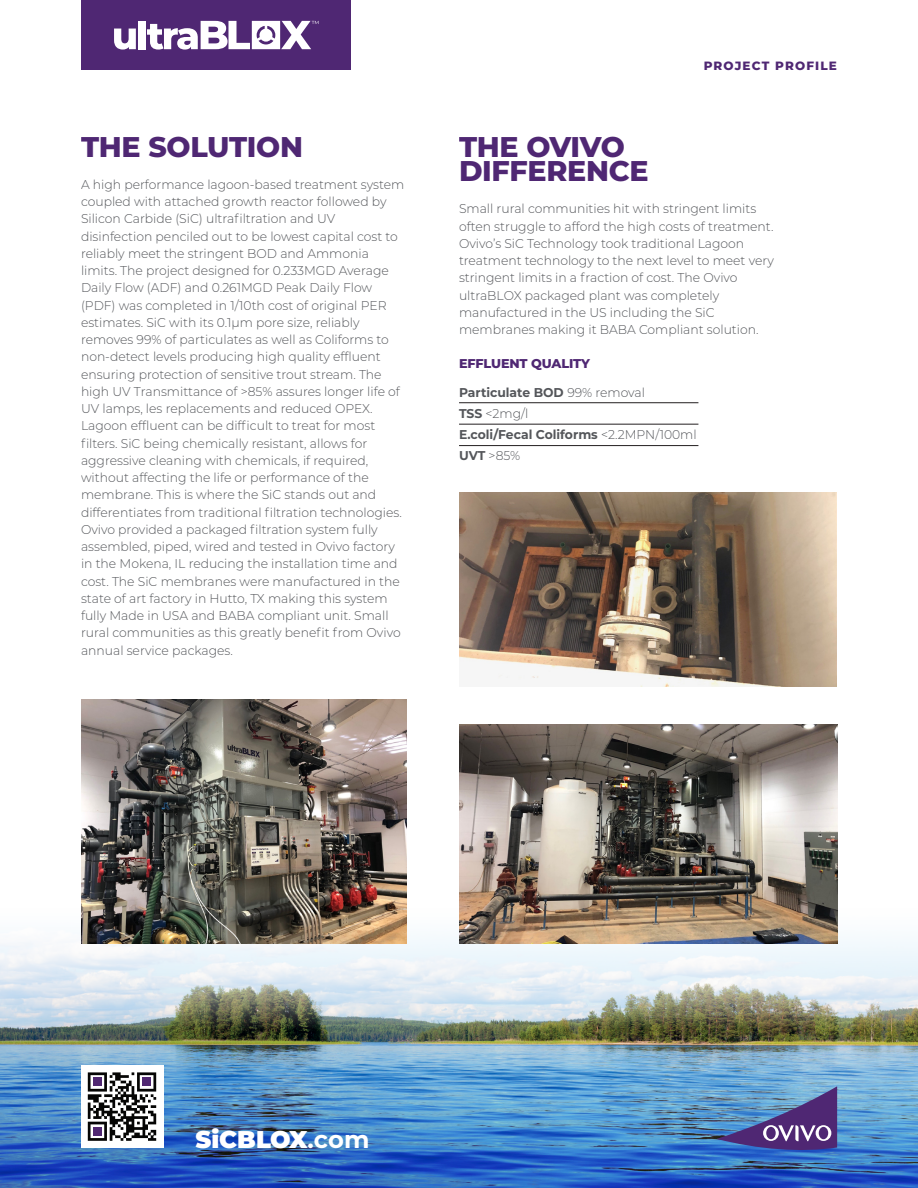
<style>
.page{position:relative;width:918px;height:1188px;background:#fff}
.page>*{position:absolute;margin:0;border:0;box-sizing:border-box;transform-origin:0 0}
.t1{font:800 28.5px/24.6px "Montserrat";letter-spacing:-.01em;color:#4f2773}
.t2{font:900 24.15px "Montserrat";color:#fff}
.t3{font:300 12.75px/17.2px "Montserrat";color:#54565a}
.t4{font:700 12.75px/21px "Montserrat";color:#54565a}
.t5{font:800 12.75px "Montserrat";letter-spacing:-.01em;color:#4f2773}
.t6{font:800 12px "Montserrat";letter-spacing:.095em;color:#4f2773}
.s1{font-weight:300}
.s2{font-weight:700}
</style>
<div class="page">
<svg style="left:0;top:1125px;width:918px;height:63px;background:#2f67bf"></svg>
<img style="left:0;top:819px;width:918px;height:306px">
<svg style="left:717px;top:1086px;width:120px;height:67px;background:#5d6ba7"></svg>
<div style="left:81px;top:1066px;width:82px;height:82px;background:#fff"></div>
<svg style="left:88px;top:1072px;width:68px;height:69px"></svg>
<div style="left:81px;top:0;width:270px;height:70px;background:#4f2773"></div>
<svg style="left:114px;top:29px;width:22px;height:21px"></svg>
<div style="left:138px;top:21px;width:7px;height:28px;background:#fff"></div>
<svg style="left:147px;top:21px;width:172px;height:29px"></svg>
<img style="left:81px;top:699px;width:325px;height:244px">
<img style="left:459px;top:493px;width:378px;height:193px">
<img style="left:459px;top:725px;width:378px;height:218px">
<hr style="left:459px;top:402px;width:239px;height:1px;background:#231f20">
<hr style="left:459px;top:424px;width:239px;height:1px;background:#231f20">
<hr style="left:459px;top:445px;width:239px;height:1px;background:#231f20">
<h1 class="t1" style="left:81px;top:133px;width:224px">THE SOLUTION</h1>
<p class="t3" style="left:81px;top:175px;width:325px">A high performance lagoon-based treatment system coupled with attached growth reactor followed by Silicon Carbide (SiC) ultrafiltration and UV disinfection penciled out to be lowest capital cost to reliably meet the stringent BOD and Ammonia limits. The project designed for 0.233MGD Average Daily Flow (ADF) and 0.261MGD Peak Daily Flow (PDF) was completed in 1/10th cost of original PER estimates. SiC with its 0.1µm pore size, reliably removes 99% of particulates as well as Coliforms to non-detect levels producing high quality effluent ensuring protection of sensitive trout stream. The high UV Transmittance of &gt;85% assures longer life of UV lamps, les replacements and reduced OPEX.<br>Lagoon effluent can be difficult to treat for most filters. SiC being chemically resistant, allows for aggressive cleaning with chemicals, if required, without affecting the life or performance of the membrane. This is where the SiC stands out and differentiates from traditional filtration technologies.<br>Ovivo provided a packaged filtration system fully assembled, piped, wired and tested in Ovivo factory in the Mokena, IL reducing the installation time and cost. The SiC membranes were manufactured in the state of art factory in Hutto, TX making this system fully Made in USA and BABA compliant unit. Small rural communities as this greatly benefit from Ovivo annual service packages.</p>
<p class="t6" style="left:704px;top:57px;width:135px">PROJECT PROFILE</p>
<h1 class="t1" style="left:459px;top:133px;width:191px">THE OVIVO<br>DIFFERENCE</h1>
<p class="t3" style="left:459px;top:200px;width:317px">Small rural communities hit with stringent limits often struggle to afford the high costs of treatment.<br>Ovivo’s SiC Technology took traditional Lagoon treatment technology to the next level to meet very stringent limits in a fraction of cost. The Ovivo ultraBLOX packaged plant was completely manufactured in the US including the SiC membranes making it BABA Compliant solution.</p>
<p class="t5" style="left:459px;top:354px;width:132px">EFFLUENT QUALITY</p>
<p class="t4" style="left:459px;top:381px;width:239px">Particulate BOD <span class="s1">99% removal<br></span>TSS <span class="s1">&lt;2mg/l<br></span>E.coli/Fecal Coliforms <span class="s1">&lt;2.2MPN/100ml<br></span>UVT <span class="s1">&gt;85%</span></p>
<h2 class="t2" style="left:195px;top:1121px;width:175px">SiCBLOX<span class="s2">.com</span></h2>
</div>
